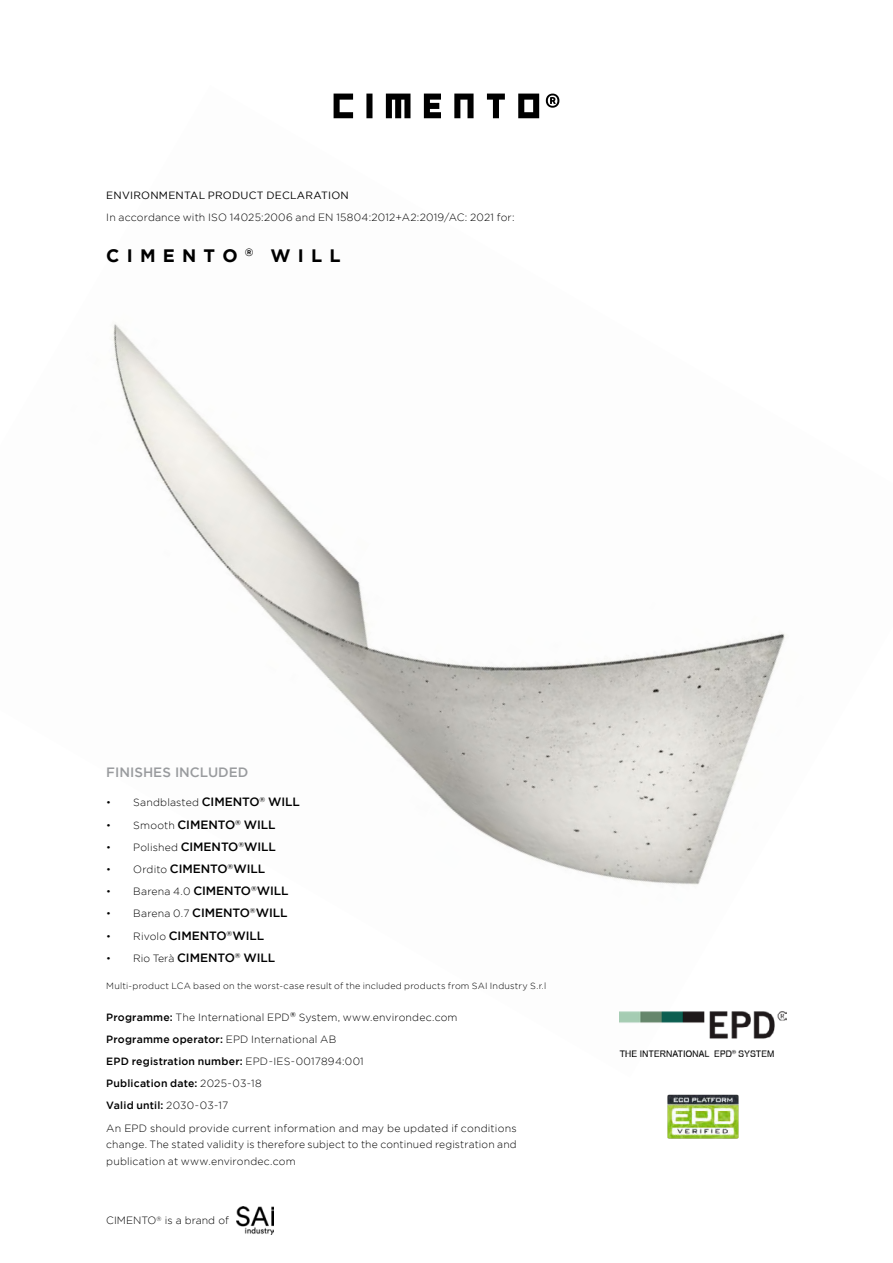
<style>
.page{position:relative;width:893px;height:1263px;background:#fff}
.page>*{position:absolute;margin:0;border:0;box-sizing:border-box;transform-origin:0 0}
.t1{font:700 18px "Gotham";letter-spacing:.4em;color:#000}
.t2{font:500 13.5px "Gotham";color:#999b9e}
.t3{font:500 12px "Gotham";letter-spacing:-.005em;color:#000}
.t4{font:300 10.5px/22.4px "Gotham";letter-spacing:.015em;color:#000}
.t5{font:10.5px "Gotham";letter-spacing:.02em;color:#000}
.t6{font:300 9px "Gotham";letter-spacing:.02em;color:#000}
.s1{font-weight:500;font-size:12px}
.s2{font-weight:300;font-size:10.5px}
.s3{font-weight:500}
</style>
<div class="page">
<img style="left:113px;top:93px;width:672px;height:964px">
<svg style="left:334px;top:94px;width:205px;height:24px"></svg>
<svg style="left:546px;top:94px;width:13px;height:14px"></svg>
<img style="left:667px;top:1094px;width:72px;height:45px">
<img style="left:619px;top:1012px;width:168px;height:44px">
<img style="left:236px;top:1206px;width:37px;height:28px">
<p class="t5" style="left:106px;top:191px;width:244px">ENVIRONMENTAL PRODUCT DECLARATION</p>
<p class="t4" style="left:106px;top:207px;width:410px">In accordance with ISO 14025:2006 and EN 15804:2012+A2:2019/AC: 2021 for:</p>
<h1 class="t1" style="left:106px;top:248px;width:236px">CIMENTO <sup>®</sup> WILL</h1>
<p class="t2" style="left:106px;top:767px;width:144px">FINISHES INCLUDED</p>
<p class="t4" style="left:106px;top:792px;width:195px">• Sandblasted <span class="s1">CIMENTO</span><sup>®</sup> <span class="s1">WILL</span></p>
<p class="t3" style="left:106px;top:819px;width:171px"><span class="s2">• Smooth</span> CIMENTO<sup>®</sup> WILL</p>
<p class="t3" style="left:106px;top:841px;width:171px"><span class="s2">• Polished</span> CIMENTO<sup>®</sup>WILL</p>
<p class="t3" style="left:106px;top:863px;width:160px"><span class="s2">• Ordito</span> CIMENTO<sup>®</sup>WILL</p>
<p class="t3" style="left:106px;top:886px;width:184px"><span class="s2">• Barena 4.0</span> CIMENTO<sup>®</sup>WILL</p>
<p class="t3" style="left:106px;top:908px;width:183px"><span class="s2">• Barena 0.7</span> CIMENTO<sup>®</sup>WILL</p>
<p class="t3" style="left:106px;top:930px;width:159px"><span class="s2">• Rivolo</span> CIMENTO<sup>®</sup>WILL</p>
<p class="t3" style="left:106px;top:952px;width:170px"><span class="s2">• Rio Terà</span> CIMENTO<sup>®</sup> WILL</p>
<p class="t6" style="left:106px;top:981px;width:442px">Multi-product LCA based on the worst-case result of the included products from SAI Industry S.r.l</p>
<p class="t4" style="left:106px;top:1006px;width:412px"><span class="s3">Programme:</span> The International EPD<sup>®</sup> System, www.environdec.com <span class="s3">Programme operator:</span> EPD International AB<br><span class="s3">EPD registration number:</span> EPD-IES-0017894:001<br><span class="s3">Publication date:</span> 2025-03-18<br><span class="s3">Valid until:</span> 2030-03-17<br>An EPD should provide current information and may be updated if conditions</p>
<p class="t4" style="left:106px;top:1137px;width:412px;line-height:16.5px">change. The stated validity is therefore subject to the continued registration and publication at www.environdec.com</p>
<p class="t4" style="left:106px;top:1210px;width:124px">CIMENTO<sup>®</sup> is a brand of</p>
</div>
